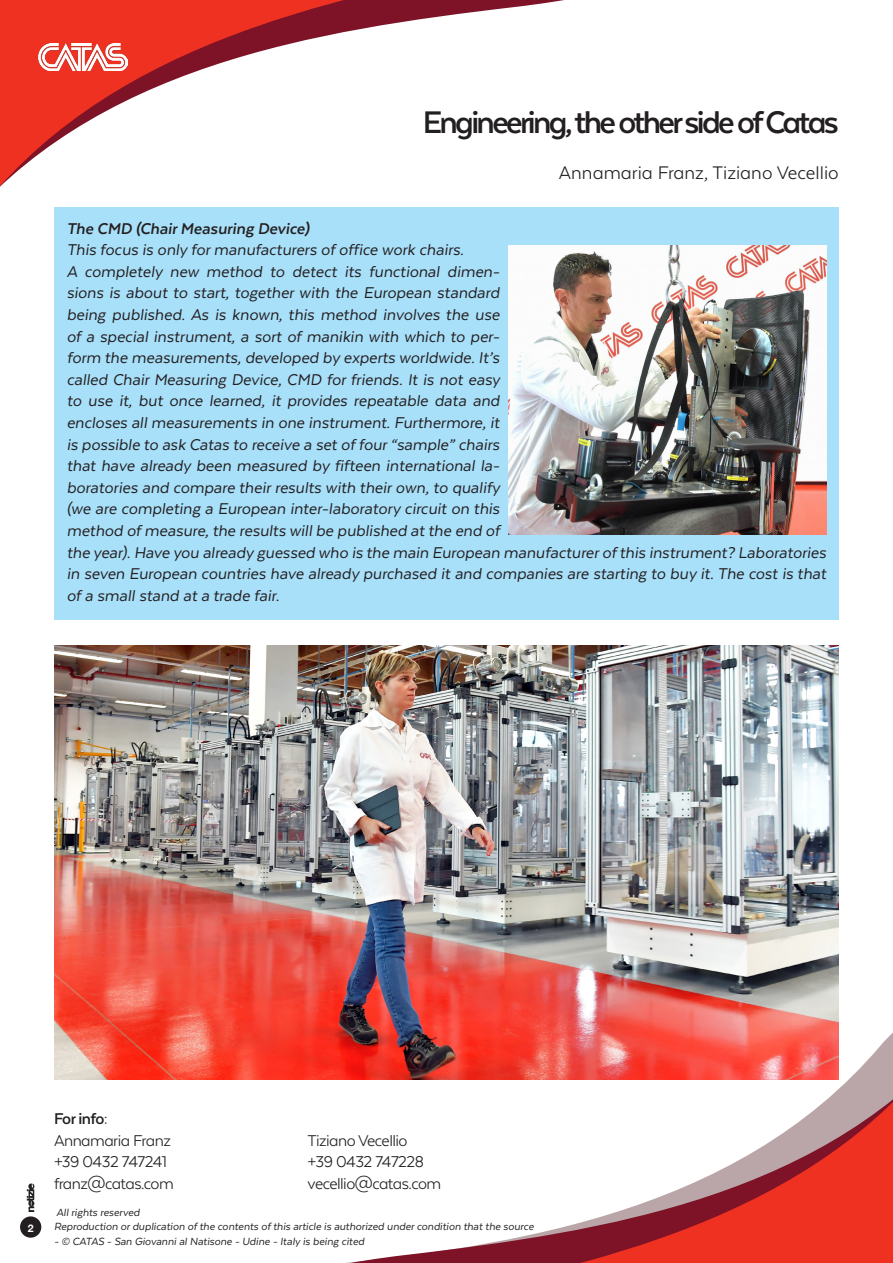
<style>
.page{position:relative;width:893px;height:1263px;background:#fff}
.page>*{position:absolute;margin:0;border:0;box-sizing:border-box;transform-origin:0 0}
.t1{font:700 36px "Texta Alt";letter-spacing:-.075em;color:#231f20}
.t2{font:21px "Texta Alt";color:#231f20}
.t3{font:italic 18px/21.6px "Texta Alt";color:#231f20}
.t4{font:18px "Texta Alt";letter-spacing:-.03em;color:#231f20}
.t5{font:italic 700 18px "Texta Alt";color:#231f20}
.t6{font:700 18px "Texta Alt";letter-spacing:-.035em;color:#231f20}
.t7{font:italic 12px "Texta Alt";color:#231f20}
.t8{font:700 10.5px "Helvetica Neue";color:#fff}
</style>
<div class="page">
<svg style="left:0;top:0;width:564px;height:187px"></svg>
<svg style="left:20px;top:1033px;width:873px;height:230px"></svg>
<div style="left:20px;top:1216px;width:21px;height:22px;background:#231f20;border-radius:50%"></div>
<svg style="left:27px;top:1183px;width:7px;height:29px"></svg>
<img style="left:38px;top:43px;width:89px;height:27px">
<div style="left:54px;top:207px;width:785px;height:413px;background:#a8dff9"></div>
<img style="left:508px;top:245px;width:318px;height:290px">
<img style="left:54px;top:645px;width:785px;height:435px">
<p class="t1" style="left:423px;top:104px;width:418px">Engineering,the other side of Catas</p>
<p class="t2" style="left:559px;top:162px;width:281px">Annamaria Franz, Tiziano Vecellio</p>
<p class="t5" style="left:67px;top:219px;width:244px">The CMD (Chair Measuring Device)</p>
<p class="t3" style="left:67px;top:239px;width:399px">This focus is only for manufacturers of office work chairs.</p>
<p class="t3" style="left:67px;top:260px;width:761px">A completely new method to detect its functional dimen-<br>sions is about to start, together with the European standard<br>being published. As is known, this method involves the use<br>of a special instrument, a sort of manikin with which to per-<br>form the measurements, developed by experts worldwide. It’s<br>called Chair Measuring Device, CMD for friends. It is not easy<br>to use it, but once learned, it provides repeatable data and<br>encloses all measurements in one instrument. Furthermore, it<br>is possible to ask Catas to receive a set of four “sample” chairs<br>that have already been measured by fifteen international la-<br>boratories and compare their results with their own, to qualify<br>(we are completing a European inter-laboratory circuit on this<br>method of measure, the results will be published at the end of<br>the year). Have you already guessed who is the main European manufacturer of this instrument? Laboratories in seven European countries have already purchased it and companies are starting to buy it. The cost is that of a small stand at a trade fair.</p>
<p class="t8" style="left:28px;top:1220px;width:7px">2</p>
<p class="t6" style="left:54px;top:1109px;width:56px">For info:</p>
<p class="t4" style="left:54px;top:1131px;width:118px">Annamaria Franz</p>
<p class="t4" style="left:54px;top:1153px;width:114px">+39 0432 747241</p>
<p class="t4" style="left:54px;top:1174px;width:121px">franz@catas.com</p>
<p class="t4" style="left:308px;top:1131px;width:102px">Tiziano Vecellio</p>
<p class="t4" style="left:308px;top:1153px;width:118px">+39 0432 747228</p>
<p class="t4" style="left:308px;top:1174px;width:135px">vecellio@catas.com</p>
<p class="t7" style="left:56px;top:1206px;width:85px">All rights reserved</p>
<p class="t7" style="left:54px;top:1220px;width:481px">Reproduction or duplication of the contents of this article is authorized under condition that the source</p>
<p class="t7" style="left:54px;top:1235px;width:312px">- © CATAS - San Giovanni al Natisone - Udine - Italy is being cited</p>
</div>
